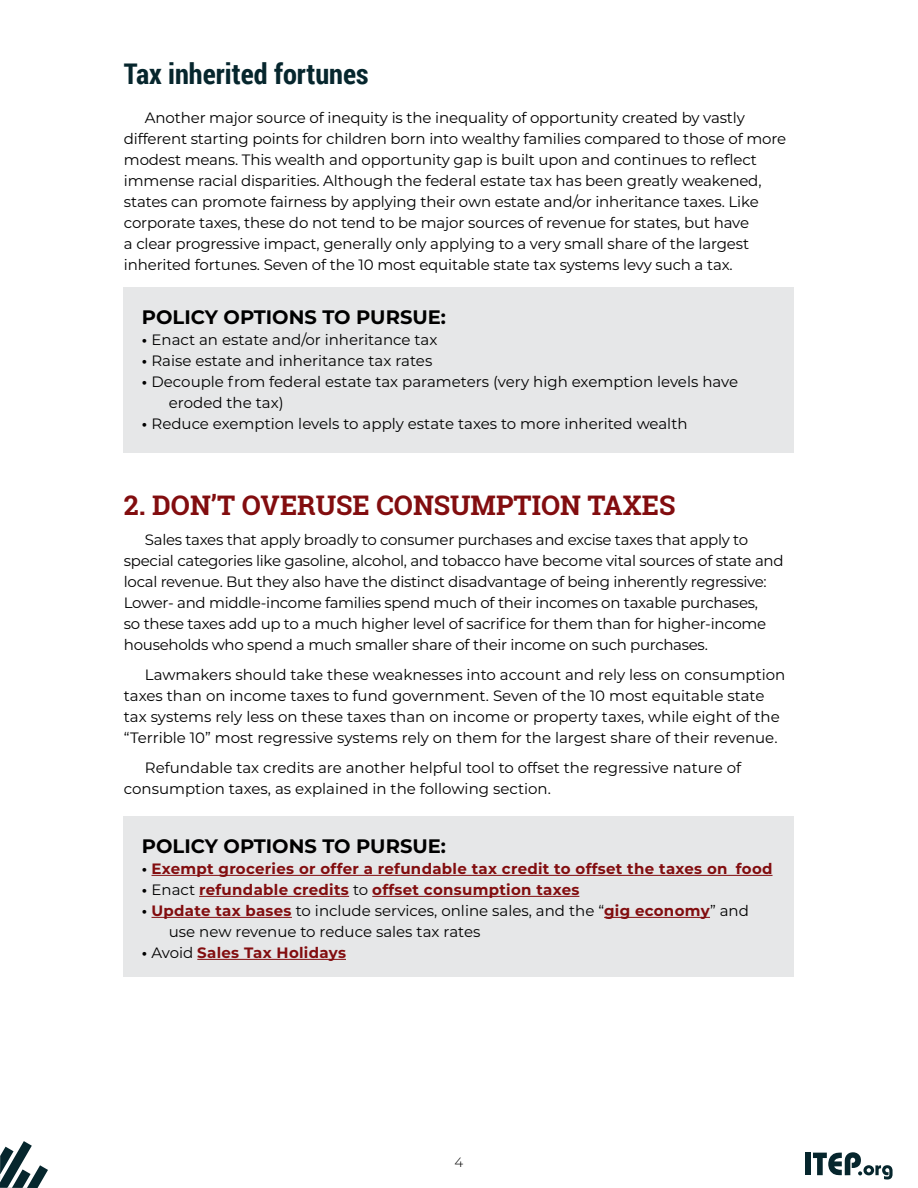
<style>
.page{position:relative;width:918px;height:1188px;background:#fff}
.page>*{position:absolute;margin:0;border:0;box-sizing:border-box;transform-origin:0 0}
.Section_Header_Sans{font:700 28.5px "Roboto Condensed";color:#06262d}
.Section_Header_Serif{font:700 27px "Roboto Slab";color:#820d0f}
.Body{font:700 19.5px "Montserrat";color:#000}
.Body-2{font:15px/21px "Montserrat";letter-spacing:-.01em;color:#000}
.Body-3{font:700 15px "Montserrat";letter-spacing:.02em;color:#820d0f}
.t1{font:300 13.5px "Montserrat";color:#000}
.s1{font-weight:700}
.s2{color:#000}
.s3{font-weight:400;color:#000}
.s4{font-weight:700;color:#820d0f}
</style>
<div class="page">
<svg style="left:0;top:1141px;width:48px;height:47px"></svg>
<div style="left:805px;top:1153px;width:6px;height:22px;background:#06262d"></div>
<svg style="left:813px;top:1152px;width:80px;height:28px"></svg>
<div style="left:124px;top:288px;width:670px;height:165px;background:#e6e7e8"></div>
<div style="left:124px;top:816px;width:670px;height:160px;background:#e6e7e8"></div>
<hr style="left:152px;top:875px;width:621px;height:1px;background:#820d0f">
<hr style="left:199px;top:896px;width:150px;height:1px;background:#820d0f">
<hr style="left:372px;top:896px;width:207px;height:1px;background:#820d0f">
<hr style="left:152px;top:917px;width:140px;height:1px;background:#820d0f">
<hr style="left:604px;top:917px;width:106px;height:1px;background:#820d0f">
<hr style="left:197px;top:959px;width:149px;height:1px;background:#820d0f">
<p class="Section_Header_Sans" style="left:124px;top:54px;width:246px">Tax inherited fortunes</p>
<p class="Body-2" style="left:124px;top:107px;width:664px;text-indent:21px">Another major source of inequity is the inequality of opportunity created by vastly different starting points for children born into wealthy families compared to those of more modest means. This wealth and opportunity gap is built upon and continues to reflect immense racial disparities. Although the federal estate tax has been greatly weakened, states can promote fairness by applying their own estate and/or inheritance taxes. Like corporate taxes, these do not tend to be major sources of revenue for states, but have<br>a clear progressive impact, generally only applying to a very small share of the largest inherited fortunes. Seven of the 10 most equitable state tax systems levy such a tax.</p>
<p class="Body" style="left:142px;top:303px;width:306px">POLICY OPTIONS TO PURSUE:</p>
<p class="Body-2" style="left:142px;top:329px;width:297px"><span class="s1">•</span> Enact an estate and/or inheritance tax</p>
<p class="Body-2" style="left:142px;top:350px;width:292px"><span class="s1">•</span> Raise estate and inheritance tax rates</p>
<p class="Body-2" style="left:169px;top:371px;width:571px;text-indent:-27px"><span class="s1">•</span> Decouple from federal estate tax parameters (very high exemption levels have eroded the tax)</p>
<p class="Body-2" style="left:142px;top:413px;width:547px"><span class="s1">•</span> Reduce exemption levels to apply estate taxes to more inherited wealth</p>
<p class="Section_Header_Serif" style="left:124px;top:486px;width:553px">2. DON’T OVERUSE CONSUMPTION TAXES</p>
<p class="Body-2" style="left:124px;top:528px;width:661px;text-indent:21px">Sales taxes that apply broadly to consumer purchases and excise taxes that apply to special categories like gasoline, alcohol, and tobacco have become vital sources of state and local revenue. But they also have the distinct disadvantage of being inherently regressive:<br>Lower- and middle-income families spend much of their incomes on taxable purchases,<br>so these taxes add up to a much higher level of sacrifice for them than for higher-income households who spend a much smaller share of their income on such purchases.</p>
<p class="Body-2" style="left:124px;top:663px;width:663px;text-indent:21px">Lawmakers should take these weaknesses into account and rely less on consumption taxes than on income taxes to fund government. Seven of the 10 most equitable state tax systems rely less on these taxes than on income or property taxes, while eight of the “Terrible 10” most regressive systems rely on them for the largest share of their revenue.</p>
<p class="Body-2" style="left:124px;top:756px;width:619px;text-indent:21px">Refundable tax credits are another helpful tool to offset the regressive nature of consumption taxes, as explained in the following section.</p>
<p class="Body" style="left:142px;top:832px;width:306px">POLICY OPTIONS TO PURSUE:</p>
<p class="Body-3" style="left:142px;top:858px;width:632px"><span class="s2">•</span> Exempt groceries or offer a refundable tax credit to offset the taxes on food</p>
<p class="Body-3" style="left:142px;top:879px;width:439px"><span class="s2">•</span> <span class="s3">Enact</span> refundable credits <span class="s3">to</span> offset consumption taxes</p>
<p class="Body-2" style="left:169px;top:900px;width:581px;text-indent:-27px"><span class="s1">•</span> <span class="s4">Update tax bases</span> to include services, online sales, and the “<span class="s4">gig economy</span>” and use new revenue to reduce sales tax rates</p>
<p class="Body-3" style="left:142px;top:942px;width:206px"><span class="s2">•</span> <span class="s3">Avoid</span> Sales Tax Holidays</p>
<p class="t1" style="left:455px;top:1153px;width:10px">4</p>
</div>
